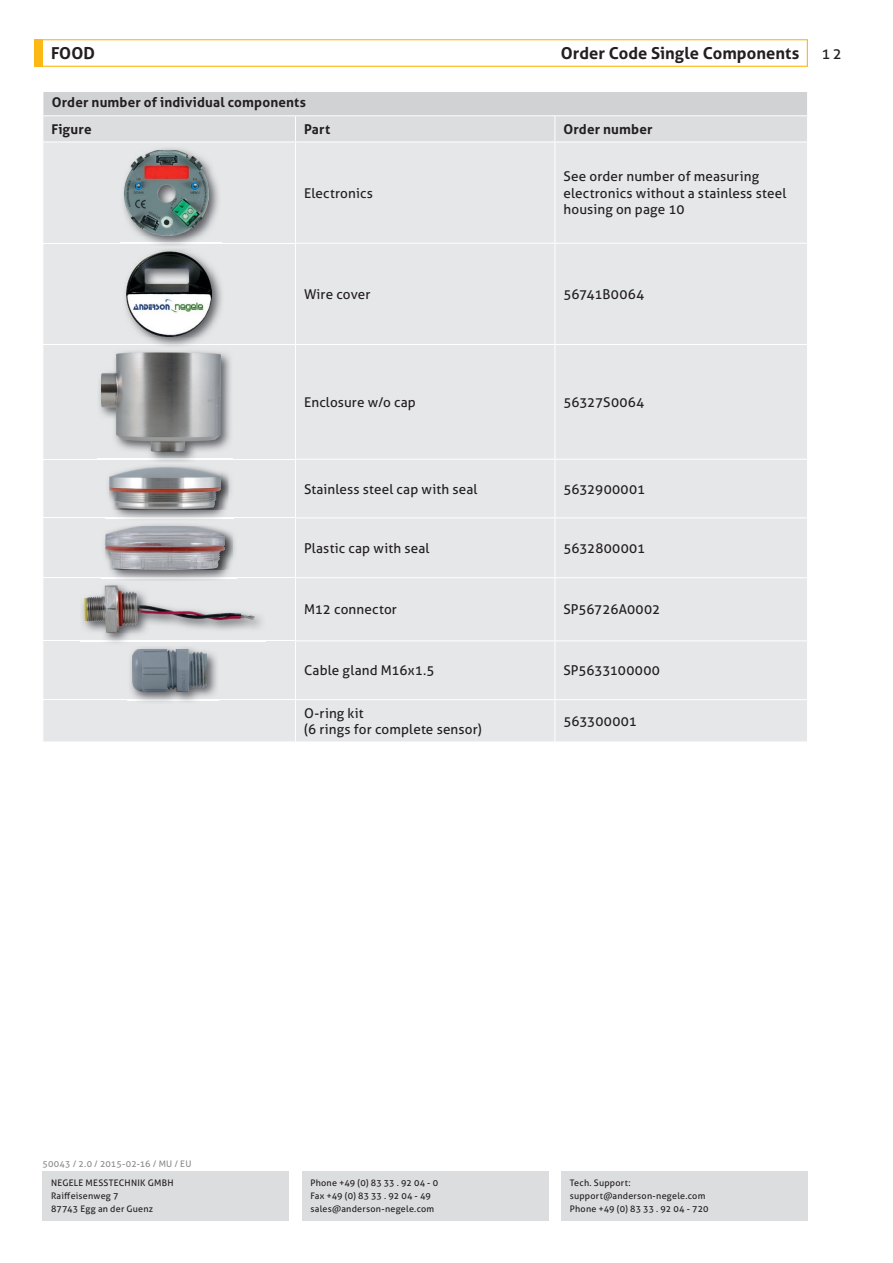
<style>
.page{position:relative;width:893px;height:1263px;background:#fff}
.page>*{position:absolute;margin:0;border:0;box-sizing:border-box;transform-origin:0 0}
.t1{font:700 16.5px "Aller";letter-spacing:.005em;color:#231f20}
.t2{font:15px "Aller";color:#231f20}
.t3{font:13.5px/16.2px "Aller";letter-spacing:.01em;color:#231f20}
.t4{font:700 13.5px/26.4px "Aller";letter-spacing:.015em;color:#231f20}
.t5{font:9px/12.6px "Aller";letter-spacing:.025em;color:#231f20}
.t6{font:9px "Aller";letter-spacing:.02em;color:#8a8c8f}
</style>
<div class="page">
<div style="left:34px;top:39px;width:9px;height:28px;background:#fcb814"></div>
<div style="left:34px;top:39px;width:774px;height:28px;border:1px solid #fcb814"></div>
<div style="left:302px;top:1171px;width:247px;height:49px;background:#dcdddf"></div>
<div style="left:561px;top:1171px;width:247px;height:49px;background:#dcdddf"></div>
<div style="left:43px;top:1171px;width:246px;height:49px;background:#dcdddf"></div>
<div style="left:44px;top:143px;width:763px;height:599px;background:#e6e7e9"></div>
<hr style="left:43px;top:243px;width:253px;height:1px;background:#fff">
<hr style="left:296px;top:243px;width:259px;height:1px;background:#fff">
<hr style="left:555px;top:243px;width:253px;height:1px;background:#fff">
<hr style="left:43px;top:344px;width:253px;height:1px;background:#fff">
<hr style="left:296px;top:344px;width:259px;height:1px;background:#fff">
<hr style="left:555px;top:344px;width:253px;height:1px;background:#fff">
<hr style="left:43px;top:459px;width:253px;height:1px;background:#fff">
<hr style="left:296px;top:459px;width:259px;height:1px;background:#fff">
<hr style="left:555px;top:459px;width:253px;height:1px;background:#fff">
<hr style="left:296px;top:517px;width:259px;height:1px;background:#fff">
<hr style="left:296px;top:577px;width:259px;height:1px;background:#fff">
<hr style="left:296px;top:640px;width:259px;height:1px;background:#fff">
<hr style="left:555px;top:142px;width:1px;height:101px;background:#fff">
<hr style="left:555px;top:244px;width:1px;height:100px;background:#fff">
<hr style="left:555px;top:345px;width:1px;height:114px;background:#fff">
<hr style="left:555px;top:459px;width:1px;height:58px;background:#fff">
<hr style="left:555px;top:517px;width:253px;height:1px;background:#fff">
<hr style="left:555px;top:518px;width:1px;height:59px;background:#fff">
<hr style="left:555px;top:577px;width:253px;height:1px;background:#fff">
<hr style="left:555px;top:578px;width:1px;height:62px;background:#fff">
<hr style="left:555px;top:640px;width:253px;height:1px;background:#fff">
<hr style="left:555px;top:641px;width:1px;height:58px;background:#fff">
<hr style="left:555px;top:700px;width:1px;height:42px;background:#fff">
<hr style="left:43px;top:517px;width:253px;height:1px;background:#fff">
<hr style="left:43px;top:577px;width:253px;height:1px;background:#fff">
<hr style="left:43px;top:640px;width:253px;height:1px;background:#fff">
<hr style="left:296px;top:699px;width:259px;height:1px;background:#fff">
<hr style="left:555px;top:699px;width:253px;height:1px;background:#fff">
<hr style="left:43px;top:699px;width:253px;height:1px;background:#fff">
<svg style="left:43px;top:92px;width:764px;height:50px;background:#d8d8da"></svg>
<hr style="left:295px;top:142px;width:1px;height:101px;background:#fff">
<hr style="left:295px;top:244px;width:1px;height:100px;background:#fff">
<hr style="left:295px;top:345px;width:1px;height:114px;background:#fff">
<hr style="left:295px;top:459px;width:1px;height:58px;background:#fff">
<hr style="left:295px;top:518px;width:1px;height:59px;background:#fff">
<hr style="left:295px;top:578px;width:1px;height:62px;background:#fff">
<hr style="left:295px;top:641px;width:1px;height:58px;background:#fff">
<hr style="left:295px;top:700px;width:1px;height:42px;background:#fff">
<img style="left:121px;top:146px;width:100px;height:102px">
<img style="left:121px;top:243px;width:100px;height:1px">
<img style="left:125px;top:150px;width:83px;height:85px">
<img style="left:123px;top:247px;width:101px;height:102px">
<img style="left:123px;top:344px;width:101px;height:1px">
<img style="left:123px;top:247px;width:98px;height:1px">
<img style="left:127px;top:251px;width:85px;height:85px">
<img style="left:97px;top:349px;width:136px;height:115px">
<img style="left:97px;top:459px;width:136px;height:1px">
<img style="left:101px;top:353px;width:119px;height:98px">
<img style="left:106px;top:463px;width:127px;height:59px">
<img style="left:106px;top:517px;width:127px;height:1px">
<img style="left:221px;top:467px;width:8px;height:43px">
<img style="left:110px;top:467px;width:111px;height:43px">
<img style="left:101px;top:522px;width:136px;height:60px">
<img style="left:101px;top:577px;width:136px;height:1px">
<img style="left:224px;top:526px;width:9px;height:44px">
<img style="left:105px;top:526px;width:119px;height:44px">
<img style="left:80px;top:582px;width:186px;height:63px">
<img style="left:80px;top:640px;width:186px;height:1px">
<img style="left:84px;top:586px;width:170px;height:47px">
<img style="left:128px;top:645px;width:91px;height:59px">
<img style="left:128px;top:699px;width:91px;height:1px">
<img style="left:132px;top:649px;width:74px;height:42px">
<p class="t1" style="left:561px;top:43px;width:240px">Order Code Single Components</p>
<p class="t1" style="left:51px;top:43px;width:45px">FOOD</p>
<p class="t2" style="left:822px;top:44px;width:22px">12</p>
<p class="t4" style="left:51px;top:89px;width:256px">Order number of individual components<br>Figure</p>
<p class="t4" style="left:304px;top:116px;width:28px">Part</p>
<p class="t4" style="left:563px;top:116px;width:91px">Order number</p>
<p class="t3" style="left:304px;top:185px;width:70px">Electronics</p>
<p class="t3" style="left:563px;top:168px;width:224px">See order number of measuring electronics without a stainless steel housing on page 10</p>
<p class="t3" style="left:304px;top:286px;width:68px">Wire cover</p>
<p class="t3" style="left:563px;top:286px;width:82px">56741B0064</p>
<p class="t3" style="left:304px;top:394px;width:113px">Enclosure w/o cap</p>
<p class="t3" style="left:563px;top:394px;width:82px">56327S0064</p>
<p class="t3" style="left:304px;top:481px;width:175px">Stainless steel cap with seal</p>
<p class="t3" style="left:563px;top:481px;width:83px">5632900001</p>
<p class="t3" style="left:304px;top:540px;width:127px">Plastic cap with seal</p>
<p class="t3" style="left:563px;top:540px;width:83px">5632800001</p>
<p class="t3" style="left:304px;top:601px;width:94px">M12 connector</p>
<p class="t3" style="left:563px;top:601px;width:98px">SP56726A0002</p>
<p class="t3" style="left:304px;top:662px;width:132px">Cable gland M16x1.5</p>
<p class="t3" style="left:563px;top:662px;width:98px">SP5633100000</p>
<p class="t3" style="left:304px;top:705px;width:179px">O-ring kit<br>(6 rings for complete sensor)</p>
<p class="t3" style="left:563px;top:713px;width:75px">563300001</p>
<p class="t6" style="left:43px;top:1158px;width:150px">50043 / 2.0 / 2015-02-16 / MU / EU</p>
<p class="t5" style="left:51px;top:1177px;width:124px">NEGELE MESSTECHNIK GMBH<br>Raiffeisenweg 7<br>87743 Egg an der Guenz</p>
<p class="t5" style="left:310px;top:1177px;width:129px">Phone +49 (0) 83 33 . 92 04 - 0<br>Fax +49 (0) 83 33 . 92 04 - 49 sales@anderson-negele.com</p>
<p class="t5" style="left:570px;top:1177px;width:140px">Tech. Support: support@anderson-negele.com<br>Phone +49 (0) 83 33 . 92 04 - 720</p>
</div>
